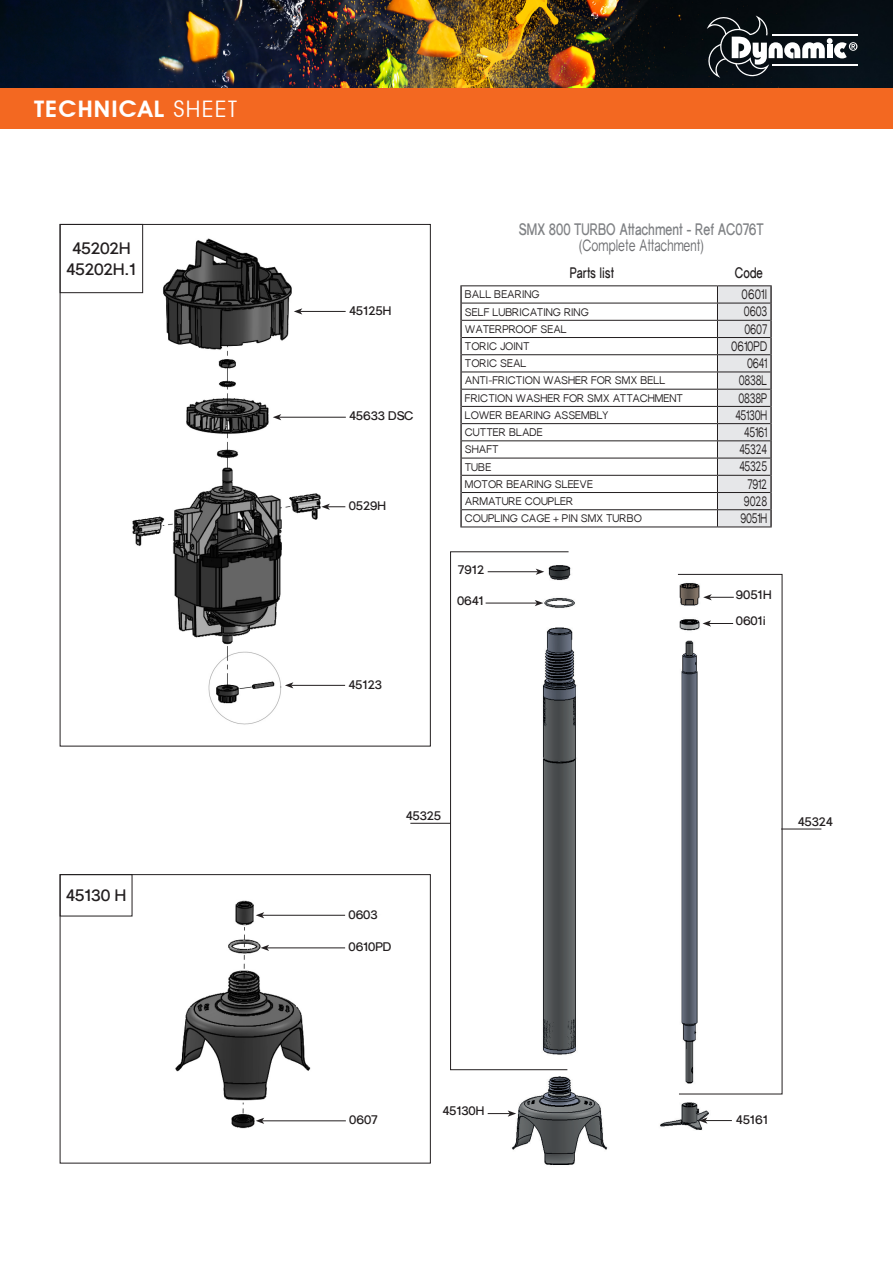
<style>
.page{position:relative;width:893px;height:1263px;background:#fff}
.page>*{position:absolute;margin:0;border:0;box-sizing:border-box;transform-origin:0 0}
.t1{font:600 22.8px "Avant Garde IT Cby BT";letter-spacing:.05em;color:#fff;scale:1.05 1}
.t2{font:700 16.2px/16.2px "Gravity";color:#808285;text-align:center;scale:.75 1}
.t3{font:700 16.2px/21.6px "Gravity";letter-spacing:-.01em;color:#231f20;text-align:center}
.t4{font:700 14.85px "Gravity";color:#231f20;scale:.75 1}
.t5{font:13.5px "Gravity";letter-spacing:-.01em;color:#231f20;scale:.75 1}
.t6{font:13.5px "Gravity";letter-spacing:-.01em;color:#231f20;scale:.8 1}
.t7{font:700 12.15px/26.2px "Gravity";letter-spacing:-.01em;color:#231f20}
.t8{font:10.8px "Gravity";color:#231f20}
.s1{font-weight:400}
.s2{font-weight:400;color:#6c6d70}
</style>
<div class="page">
<div style="left:0;top:86px;width:893px;height:43px;background:#f36821"></div>
<img style="left:0;top:0;width:893px;height:87px">
<svg style="left:707px;top:15px;width:150px;height:63px"></svg>
<img style="left:99px;top:223px;width:258px;height:524px">
<div style="left:60px;top:224px;width:83px;height:69px;border:1px solid #231f20"></div>
<hr style="left:300px;top:311px;width:46px;height:1px;background:#231f20">
<svg style="left:294px;top:308px;width:8px;height:7px"></svg>
<hr style="left:279px;top:417px;width:67px;height:1px;background:#231f20">
<svg style="left:273px;top:414px;width:8px;height:6px"></svg>
<svg style="left:321px;top:504px;width:24px;height:6px"></svg>
<hr style="left:291px;top:685px;width:54px;height:1px;background:#231f20">
<svg style="left:285px;top:682px;width:8px;height:6px"></svg>
<img style="left:472px;top:566px;width:293px;height:600px">
<svg style="left:488px;top:1110px;width:28px;height:7px"></svg>
<svg style="left:450px;top:551px;width:119px;height:519px"></svg>
<hr style="left:410px;top:823px;width:41px;height:1px;background:#231f20">
<svg style="left:699px;top:1117px;width:33px;height:7px"></svg>
<svg style="left:677px;top:574px;width:106px;height:521px"></svg>
<hr style="left:781px;top:829px;width:40px;height:1px;background:#231f20">
<img style="left:101px;top:876px;width:273px;height:253px">
<div style="left:60px;top:874px;width:371px;height:289px;border:1px solid #231f20"></div>
<div style="left:60px;top:874px;width:72px;height:42px;border:1px solid #231f20"></div>
<hr style="left:262px;top:915px;width:83px;height:1px;background:#231f20">
<svg style="left:256px;top:912px;width:8px;height:6px"></svg>
<hr style="left:267px;top:947px;width:78px;height:1px;background:#231f20">
<svg style="left:261px;top:945px;width:8px;height:6px"></svg>
<hr style="left:262px;top:1120px;width:84px;height:1px;background:#231f20">
<svg style="left:256px;top:1118px;width:8px;height:6px"></svg>
<svg style="left:460px;top:286px;width:2px;height:241px"></svg>
<svg style="left:717px;top:286px;width:55px;height:241px;background:#dadadc"></svg>
<hr style="left:717px;top:285px;width:55px;height:1px;background:#231f20">
<hr style="left:717px;top:303px;width:53px;height:1px;background:#231f20">
<hr style="left:717px;top:320px;width:53px;height:1px;background:#231f20">
<hr style="left:717px;top:337px;width:53px;height:1px;background:#231f20">
<hr style="left:717px;top:354px;width:53px;height:1px;background:#231f20">
<hr style="left:717px;top:372px;width:53px;height:1px;background:#231f20">
<hr style="left:717px;top:389px;width:53px;height:1px;background:#231f20">
<hr style="left:717px;top:406px;width:53px;height:1px;background:#231f20">
<hr style="left:717px;top:423px;width:53px;height:1px;background:#231f20">
<hr style="left:717px;top:440px;width:53px;height:1px;background:#231f20">
<hr style="left:717px;top:458px;width:53px;height:1px;background:#231f20">
<hr style="left:717px;top:475px;width:53px;height:1px;background:#231f20">
<hr style="left:717px;top:492px;width:53px;height:1px;background:#231f20">
<hr style="left:717px;top:509px;width:53px;height:1px;background:#231f20">
<hr style="left:717px;top:527px;width:55px;height:1px;background:#231f20">
<hr style="left:460px;top:285px;width:257px;height:1px;background:#231f20">
<hr style="left:462px;top:303px;width:255px;height:1px;background:#231f20">
<hr style="left:462px;top:320px;width:255px;height:1px;background:#231f20">
<hr style="left:462px;top:337px;width:255px;height:1px;background:#231f20">
<hr style="left:462px;top:354px;width:255px;height:1px;background:#231f20">
<hr style="left:462px;top:372px;width:255px;height:1px;background:#231f20">
<hr style="left:462px;top:389px;width:255px;height:1px;background:#231f20">
<hr style="left:462px;top:406px;width:255px;height:1px;background:#231f20">
<hr style="left:462px;top:423px;width:255px;height:1px;background:#231f20">
<hr style="left:462px;top:440px;width:255px;height:1px;background:#231f20">
<hr style="left:462px;top:458px;width:255px;height:1px;background:#231f20">
<hr style="left:462px;top:475px;width:255px;height:1px;background:#231f20">
<hr style="left:462px;top:492px;width:255px;height:1px;background:#231f20">
<hr style="left:462px;top:509px;width:255px;height:1px;background:#231f20">
<hr style="left:460px;top:527px;width:257px;height:1px;background:#231f20">
<p class="t1" style="left:34px;top:95px;width:195px">TECHNICAL <span class="s1">SHEET</span></p>
<p class="t3" style="left:66px;top:237px;width:72px">45202H<br>45202H.1</p>
<p class="t3" style="left:66px;top:884px;width:62px">45130 H</p>
<p class="t7" style="left:349px;top:297px;width:44px">45125H</p>
<p class="t7" style="left:349px;top:403px;width:66px">45633 DSC</p>
<p class="t7" style="left:349px;top:492px;width:39px">0529H</p>
<p class="t7" style="left:349px;top:671px;width:35px">45123</p>
<p class="t2" style="left:519px;top:221px;width:328px">SMX 800 TURBO Attachment - Ref AC076T <span class="s2">(Complete Attachment)</span></p>
<p class="t4" style="left:570px;top:264px;width:61px">Parts list</p>
<p class="t4" style="left:735px;top:264px;width:39px">Code</p>
<p class="t8" style="left:465px;top:288px;width:76px">BALL BEARING</p>
<p class="t6" style="left:741px;top:287px;width:34px">0601I</p>
<p class="t8" style="left:465px;top:306px;width:125px">SELF LUBRICATING RING</p>
<p class="t5" style="left:744px;top:304px;width:33px">0603</p>
<p class="t8" style="left:465px;top:323px;width:103px">WATERPROOF SEAL</p>
<p class="t5" style="left:744px;top:321px;width:32px">0607</p>
<p class="t8" style="left:465px;top:340px;width:66px">TORIC JOINT</p>
<p class="t6" style="left:731px;top:338px;width:46px">0610PD</p>
<p class="t8" style="left:465px;top:357px;width:63px">TORIC SEAL</p>
<p class="t5" style="left:747px;top:356px;width:28px">0641</p>
<p class="t8" style="left:465px;top:374px;width:202px">ANTI-FRICTION WASHER FOR SMX BELL</p>
<p class="t5" style="left:739px;top:373px;width:39px">0838L</p>
<p class="t8" style="left:465px;top:392px;width:220px">FRICTION WASHER FOR SMX ATTACHMENT</p>
<p class="t5" style="left:738px;top:390px;width:40px">0838P</p>
<p class="t8" style="left:465px;top:409px;width:145px">LOWER BEARING ASSEMBLY</p>
<p class="t5" style="left:735px;top:407px;width:44px">45130H</p>
<p class="t8" style="left:465px;top:426px;width:79px">CUTTER BLADE</p>
<p class="t5" style="left:744px;top:425px;width:32px">45161</p>
<p class="t8" style="left:465px;top:443px;width:35px">SHAFT</p>
<p class="t5" style="left:739px;top:442px;width:39px">45324</p>
<p class="t8" style="left:465px;top:460px;width:28px">TUBE</p>
<p class="t5" style="left:739px;top:459px;width:39px">45325</p>
<p class="t8" style="left:465px;top:478px;width:130px">MOTOR BEARING SLEEVE</p>
<p class="t5" style="left:747px;top:476px;width:28px">7912</p>
<p class="t8" style="left:465px;top:495px;width:110px">ARMATURE COUPLER</p>
<p class="t5" style="left:744px;top:493px;width:33px">9028</p>
<p class="t8" style="left:465px;top:512px;width:179px">COUPLING CAGE + PIN SMX TURBO</p>
<p class="t5" style="left:740px;top:511px;width:37px">9051H</p>
<p class="t7" style="left:458px;top:556px;width:28px">7912</p>
<p class="t7" style="left:457px;top:587px;width:29px">0641</p>
<p class="t7" style="left:736px;top:581px;width:37px">9051H<br>0601i</p>
<p class="t7" style="left:406px;top:802px;width:37px">45325</p>
<p class="t7" style="left:349px;top:901px;width:31px">0603</p>
<p class="t7" style="left:349px;top:933px;width:45px">0610PD</p>
<p class="t7" style="left:798px;top:808px;width:37px">45324</p>
<p class="t7" style="left:349px;top:1106px;width:30px">0607</p>
<p class="t7" style="left:442px;top:1097px;width:43px">45130H</p>
<p class="t7" style="left:736px;top:1106px;width:34px">45161</p>
</div>
